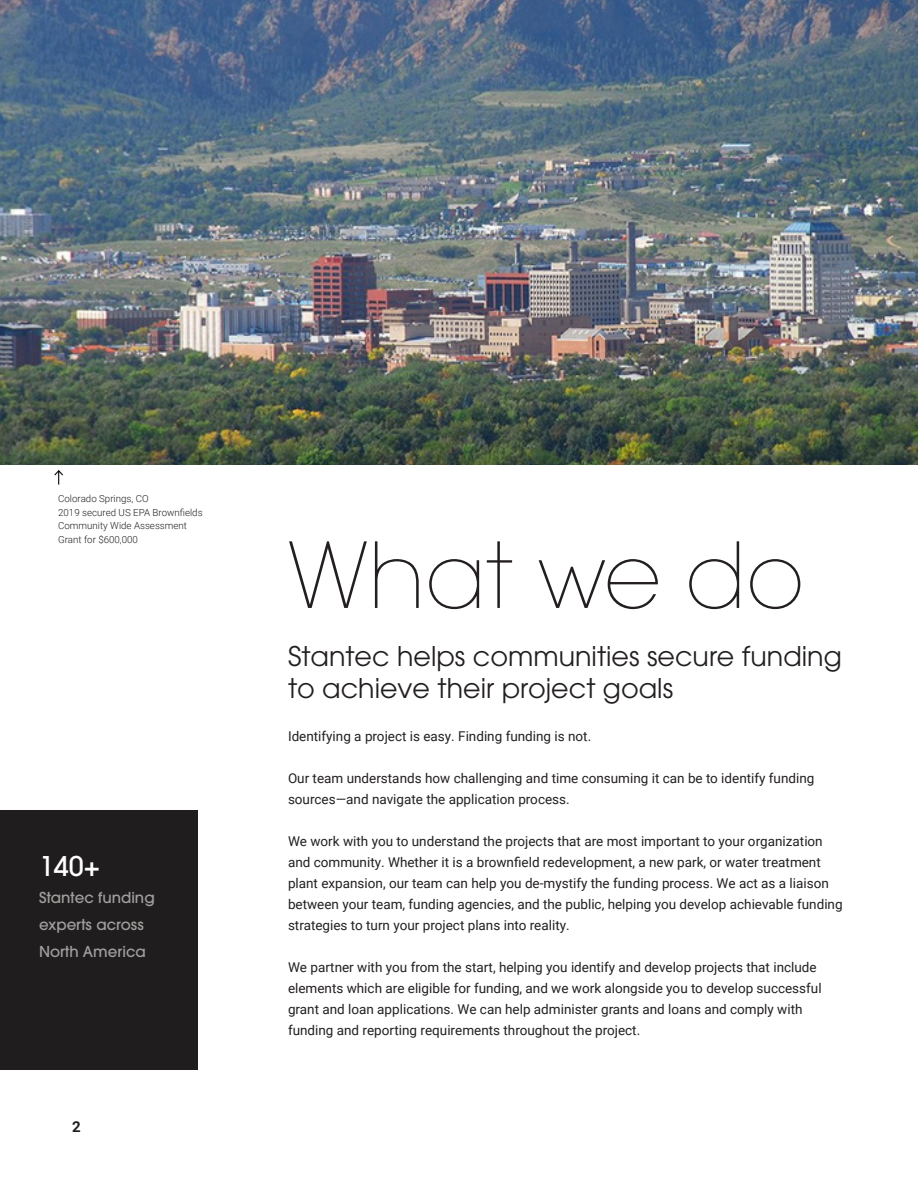
<style>
.page{position:relative;width:918px;height:1188px;background:#fff}
.page>*{position:absolute;margin:0;border:0;box-sizing:border-box;transform-origin:0 0}
.t1{font:200 90px "ITC Avant Garde Pro";color:#231f20}
.t2{font:27px/32.4px "ITC Avant Garde Pro";color:#231f20}
.t3{font:500 27px "ITC Avant Garde Pro";color:#fff}
.t4{font:500 15px/27px "ITC Avant Garde Pro";color:#a2a09e}
.t5{font:700 15px "Roboto";color:#231f20}
.t6{font:13.5px/21px "Roboto";color:#231f20}
.t7{font:300 9.75px/13.5px "Roboto";color:#231f20}
</style>
<div class="page">
<img style="left:0;top:0;width:918px;height:465px">
<div style="left:0;top:810px;width:198px;height:260px;background:#201d1e"></div>
<img style="left:27px;top:445px;width:63px;height:40px">
<p class="t7" style="left:58px;top:492px;width:92px">Colorado Springs, CO</p>
<p class="t7" style="left:58px;top:505px;width:146px">2019 secured US EPA Brownfields<br>Community Wide Assessment<br>Grant for $600,000</p>
<p class="t3" style="left:39px;top:849px;width:63px">140+</p>
<p class="t4" style="left:39px;top:884px;width:117px">Stantec funding experts across<br>North America</p>
<p class="t5" style="left:72px;top:1116px;width:10px">2</p>
<p class="t1" style="left:288px;top:518px;width:518px">What we do</p>
<p class="t2" style="left:288px;top:639px;width:555px">Stantec helps communities secure funding to achieve their project goals</p>
<p class="t6" style="left:288px;top:725px;width:305px">Identifying a project is easy. Finding funding is not.</p>
<p class="t6" style="left:288px;top:767px;width:528px">Our team understands how challenging and time consuming it can be to identify funding sources—and navigate the application process.</p>
<p class="t6" style="left:288px;top:830px;width:556px">We work with you to understand the projects that are most important to your organization and community. Whether it is a brownfield redevelopment, a new park, or water treatment plant expansion, our team can help you de-mystify the funding process. We act as a liaison between your team, funding agencies, and the public, helping you develop achievable funding strategies to turn your project plans into reality.</p>
<p class="t6" style="left:288px;top:956px;width:535px">We partner with you from the start, helping you identify and develop projects that include elements which are eligible for funding, and we work alongside you to develop successful grant and loan applications. We can help administer grants and loans and comply with funding and reporting requirements throughout the project.</p>
</div>
